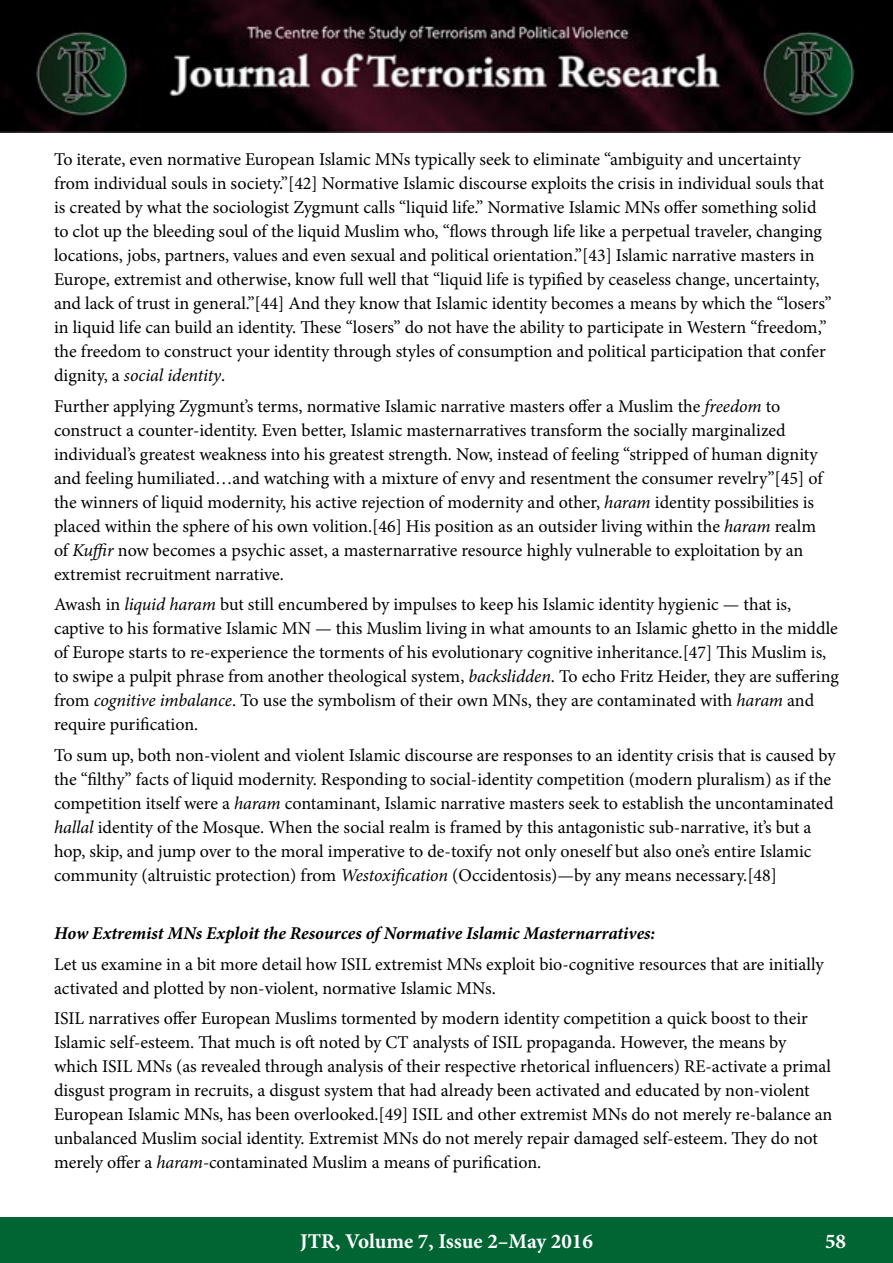
<style>
.page{position:relative;width:893px;height:1263px;background:#fff}
.page>*{position:absolute;margin:0;border:0;box-sizing:border-box;transform-origin:0 0}
.t1{font:700 21px "Minion Pro";color:#fff}
.t2{font:18px/24px "Minion Pro";color:#000}
.t3{font:italic 700 18px "Minion Pro";letter-spacing:-.005em;color:#000}
.s1{font-style:italic}
</style>
<div class="page">
<div style="left:0;top:1217px;width:893px;height:46px;background:#006533"></div>
<img style="left:0;top:0;width:893px;height:133px">
<p class="t2" style="left:54px;top:147px;width:779px">To iterate, even normative European Islamic MNs typically seek to eliminate “ambiguity and uncertainty from individual souls in society.”[42] Normative Islamic discourse exploits the crisis in individual souls that is created by what the sociologist Zygmunt calls “liquid life.” Normative Islamic MNs offer something solid to clot up the bleeding soul of the liquid Muslim who, “flows through life like a perpetual traveler, changing locations, jobs, partners, values and even sexual and political orientation.”[43] Islamic narrative masters in Europe, extremist and otherwise, know full well that “liquid life is typified by ceaseless change, uncertainty, and lack of trust in general.”[44] And they know that Islamic identity becomes a means by which the “losers” in liquid life can build an identity. These “losers” do not have the ability to participate in Western “freedom,” the freedom to construct your identity through styles of consumption and political participation that confer dignity, a <span class="s1">social identity</span>.</p>
<p class="t2" style="left:54px;top:394px;width:770px">Further applying Zygmunt’s terms, normative Islamic narrative masters offer a Muslim the <span class="s1">freedom</span> to construct a counter-identity. Even better, Islamic masternarratives transform the socially marginalized individual’s greatest weakness into his greatest strength. Now, instead of feeling “stripped of human dignity and feeling humiliated…and watching with a mixture of envy and resentment the consumer revelry”[45] of the winners of liquid modernity, his active rejection of modernity and other, <span class="s1">haram</span> identity possibilities is placed within the sphere of his own volition.[46] His position as an outsider living within the <span class="s1">haram</span> realm of <span class="s1">Kuffir</span> now becomes a psychic asset, a masternarrative resource highly vulnerable to exploitation by an extremist recruitment narrative.</p>
<p class="t2" style="left:54px;top:593px;width:786px">Awash in <span class="s1">liquid haram</span> but still encumbered by impulses to keep his Islamic identity hygienic — that is, captive to his formative Islamic MN — this Muslim living in what amounts to an Islamic ghetto in the middle of Europe starts to re-experience the torments of his evolutionary cognitive inheritance.[47] This Muslim is, to swipe a pulpit phrase from another theological system, <span class="s1">backslidden</span>. To echo Fritz Heider, they are suffering from <span class="s1">cognitive imbalance</span>. To use the symbolism of their own MNs, they are contaminated with <span class="s1">haram</span> and require purification.</p>
<p class="t2" style="left:54px;top:743px;width:783px">To sum up, both non-violent and violent Islamic discourse are responses to an identity crisis that is caused by the “filthy” facts of liquid modernity. Responding to social-identity competition (modern pluralism) as if the competition itself were a <span class="s1">haram</span> contaminant, Islamic narrative masters seek to establish the uncontaminated <span class="s1">hallal</span> identity of the Mosque. When the social realm is framed by this antagonistic sub-narrative, it’s but a hop, skip, and jump over to the moral imperative to de-toxify not only oneself but also one’s entire Islamic community (altruistic protection) from <span class="s1">Westoxification</span> (Occidentosis)—by any means necessary.[48]</p>
<p class="t3" style="left:54px;top:920px;width:603px">How Extremist MNs Exploit the Resources of Normative Islamic Masternarratives:</p>
<p class="t2" style="left:54px;top:952px;width:771px">Let us examine in a bit more detail how ISIL extremist MNs exploit bio-cognitive resources that are initially activated and plotted by non-violent, normative Islamic MNs.</p>
<p class="t2" style="left:54px;top:1007px;width:780px">ISIL narratives offer European Muslims tormented by modern identity competition a quick boost to their Islamic self-esteem. That much is oft noted by CT analysts of ISIL propaganda. However, the means by which ISIL MNs (as revealed through analysis of their respective rhetorical influencers) RE-activate a primal disgust program in recruits, a disgust system that had already been activated and educated by non-violent European Islamic MNs, has been overlooked.[49] ISIL and other extremist MNs do not merely re-balance an unbalanced Muslim social identity. Extremist MNs do not merely repair damaged self-esteem. They do not merely offer a <span class="s1">haram-</span>contaminated Muslim a means of purification.</p>
<p class="t1" style="left:300px;top:1226px;width:294px">JTR, Volume 7, Issue 2–May 2016</p>
<p class="t1" style="left:825px;top:1226px;width:22px">58</p>
</div>
